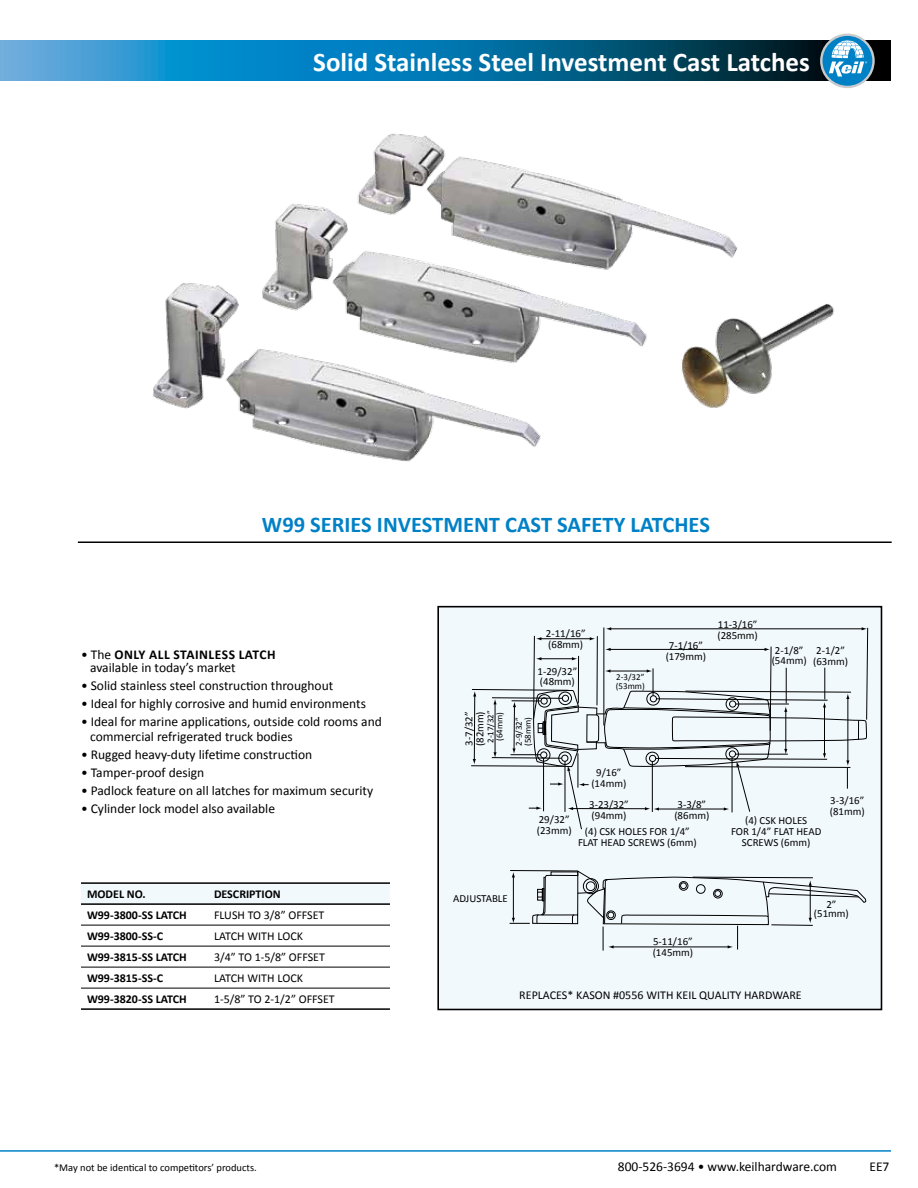
<style>
.page{position:relative;width:918px;height:1188px;background:#fff}
.page>*{position:absolute;margin:0;border:0;box-sizing:border-box;transform-origin:0 0}
.t1{font:700 27px "Calibri";color:#fff}
.t2{font:700 22.5px "Calibri";color:#0081c6}
.t3{font:13.5px/15px "Calibri";color:#000}
.t4{font:700 13.5px "Calibri";color:#000}
.t5{font:12px "Calibri";color:#000}
.t6{font:700 12px "Calibri";color:#000}
.t7{font:10.8px/10.8px "Calibri";color:#000}
.t8{font:10.5px "Calibri";color:#000}
.t9{font:9px/9px "Calibri";color:#000}
.s1{font-weight:700}
</style>
<div class="page">
<svg style="left:0;top:40px;width:891px;height:41px;background:#0e6c9a"></svg>
<svg style="left:821px;top:35px;width:53px;height:52px"></svg>
<div style="left:820px;top:34px;width:55px;height:54px;border:2px solid #c9cacc;border-radius:50%"></div>
<svg style="left:829px;top:40px;width:38px;height:37px"></svg>
<hr style="left:0;top:1150px;width:891px;height:2px;background:#0081c6">
<img style="left:153px;top:133px;width:681px;height:329px">
<div style="left:81px;top:884px;width:309px;height:19px;background:#f2f9fc"></div>
<hr style="left:81px;top:925px;width:127px;height:1px;background:#000">
<hr style="left:208px;top:925px;width:182px;height:1px;background:#000">
<hr style="left:81px;top:946px;width:127px;height:1px;background:#000">
<hr style="left:208px;top:946px;width:182px;height:1px;background:#000">
<hr style="left:81px;top:967px;width:127px;height:1px;background:#000">
<hr style="left:208px;top:967px;width:182px;height:1px;background:#000">
<hr style="left:81px;top:988px;width:127px;height:1px;background:#000">
<hr style="left:208px;top:988px;width:182px;height:1px;background:#000">
<hr style="left:81px;top:882px;width:127px;height:2px;background:#000">
<hr style="left:208px;top:882px;width:182px;height:2px;background:#000">
<hr style="left:81px;top:903px;width:127px;height:2px;background:#000">
<hr style="left:208px;top:903px;width:182px;height:2px;background:#000">
<hr style="left:81px;top:1008px;width:127px;height:2px;background:#000">
<hr style="left:208px;top:1008px;width:182px;height:2px;background:#000">
<div style="left:438px;top:607px;width:443px;height:402px;background:#f2f9fc"></div>
<svg style="left:510px;top:870px;width:356px;height:81px"></svg>
<svg style="left:471px;top:627px;width:397px;height:203px"></svg>
<div style="left:437px;top:606px;width:445px;height:404px;border:2px solid #000"></div>
<hr style="left:78px;top:542px;width:814px;height:1px;background:#000">
<h1 class="t1" style="left:313px;top:45px;width:498px">Solid Stainless Steel Investment Cast Latches</h1>
<h2 class="t2" style="left:262px;top:510px;width:450px">W99 SERIES INVESTMENT CAST SAFETY LATCHES</h2>
<p class="t3" style="left:81px;top:646px;width:43px">• The <span class="s1">only</span></p>
<p class="t4" style="left:149px;top:646px;width:39px">ALL Stainless</p>
<p class="t4" style="left:239px;top:646px;width:9px">latch</p>
<p class="t3" style="left:90px;top:660px;width:147px">available in today’s market</p>
<p class="t3" style="left:81px;top:678px;width:254px">• Solid stainless steel construction throughout</p>
<p class="t3" style="left:81px;top:696px;width:287px">• Ideal for highly corrosive and humid environments</p>
<p class="t3" style="left:90px;top:714px;width:293px;text-indent:-9px">• Ideal for marine applications, outside cold rooms and commercial refrigerated truck bodies</p>
<p class="t3" style="left:81px;top:747px;width:233px">• Rugged heavy-duty lifetime construction</p>
<p class="t3" style="left:81px;top:765px;width:125px">• Tamper-proof design</p>
<p class="t3" style="left:81px;top:783px;width:294px">• Padlock feature on all latches for maximum security</p>
<p class="t3" style="left:81px;top:801px;width:196px">• Cylinder lock model also available</p>
<p class="t7" style="left:463px;top:746px;width:36px;rotate:-90deg">3-7/32” (82mm)</p>
<p class="t9" style="left:486px;top:743px;width:34px;rotate:-90deg">2-17/32” (64mm)</p>
<p class="t7" style="left:546px;top:627px;width:41px">2-11/16” (68mm)</p>
<p class="t7" style="left:538px;top:665px;width:41px">1-29/32” (48mm)</p>
<p class="t9" style="left:616px;top:672px;width:30px">2-3/32” (53mm)</p>
<p class="t7" style="left:666px;top:639px;width:42px">7-1/16” (179mm)</p>
<p class="t7" style="left:717px;top:618px;width:42px">11-3/16” (285mm)</p>
<p class="t7" style="left:772px;top:644px;width:36px">2-1/8” (54mm)</p>
<p class="t7" style="left:813px;top:645px;width:36px">2-1/2” (63mm)</p>
<p class="t9" style="left:514px;top:746px;width:30px;rotate:-90deg">2-9/32” (58mm)</p>
<p class="t7" style="left:591px;top:767px;width:36px;text-align:center">9/16” (14mm)</p>
<p class="t7" style="left:589px;top:799px;width:41px">3-23/32” (94mm)</p>
<p class="t7" style="left:674px;top:798px;width:36px">3-3/8” (86mm)</p>
<p class="t7" style="left:537px;top:813px;width:36px">29/32” (23mm)</p>
<p class="t7" style="left:585px;top:826px;width:21px">(4) csk</p>
<p class="t7" style="left:618px;top:826px;width:7px">holes</p>
<p class="t7" style="left:650px;top:826px;width:7px">for</p>
<p class="t7" style="left:670px;top:826px;width:21px">1/4”</p>
<p class="t7" style="left:578px;top:837px;width:6px">flat</p>
<p class="t7" style="left:601px;top:837px;width:35px">hea D screws</p>
<p class="t7" style="left:667px;top:837px;width:31px">(6mm)</p>
<p class="t7" style="left:745px;top:814px;width:21px">(4) csk</p>
<p class="t7" style="left:779px;top:814px;width:7px">holes</p>
<p class="t7" style="left:731px;top:825px;width:7px">for</p>
<p class="t7" style="left:751px;top:825px;width:29px">1/4” flat</p>
<p class="t7" style="left:796px;top:825px;width:7px">head</p>
<p class="t7" style="left:742px;top:836px;width:7px">screws</p>
<p class="t7" style="left:781px;top:836px;width:31px">(6mm)</p>
<p class="t7" style="left:830px;top:795px;width:36px">3-3/16” (81mm)</p>
<p class="t6" style="left:87px;top:887px;width:60px">MODEL NO.</p>
<p class="t6" style="left:214px;top:887px;width:68px">DESCRIPTION</p>
<p class="t6" style="left:87px;top:908px;width:101px">W99-3800-SS LATCH</p>
<p class="t5" style="left:214px;top:908px;width:112px">FLUSH TO 3/8” OFFSET</p>
<p class="t6" style="left:87px;top:929px;width:78px">W99-3800-SS-C</p>
<p class="t5" style="left:214px;top:929px;width:90px">LATCH WITH LOCK</p>
<p class="t6" style="left:87px;top:950px;width:101px">W99-3815-SS LATCH</p>
<p class="t5" style="left:214px;top:950px;width:112px">3/4” TO 1-5/8” OFFSET</p>
<p class="t6" style="left:87px;top:971px;width:78px">W99-3815-SS-C</p>
<p class="t5" style="left:214px;top:971px;width:90px">LATCH WITH LOCK</p>
<p class="t6" style="left:87px;top:992px;width:101px">W99-3820-SS LATCH</p>
<p class="t5" style="left:214px;top:992px;width:122px">1-5/8” TO 2-1/2” OFFSET</p>
<p class="t7" style="left:453px;top:893px;width:56px">ADJUSTABLE</p>
<p class="t7" style="left:653px;top:936px;width:42px">5-11/16” (145mm)</p>
<p class="t5" style="left:519px;top:987px;width:284px">REPLACES* KASON #0556 WITH KEIL QUALITY HARDWARE</p>
<p class="t7" style="left:814px;top:899px;width:36px;line-height:9px;text-align:center">2” (51mm)</p>
<p class="t8" style="left:54px;top:1161px;width:204px">*May not be identical to competitors’ products.</p>
<p class="t3" style="left:618px;top:1159px;width:221px">800-526-3694 • www.keilhardware.com</p>
<p class="t3" style="left:869px;top:1159px;width:22px">EE7</p>
</div>
